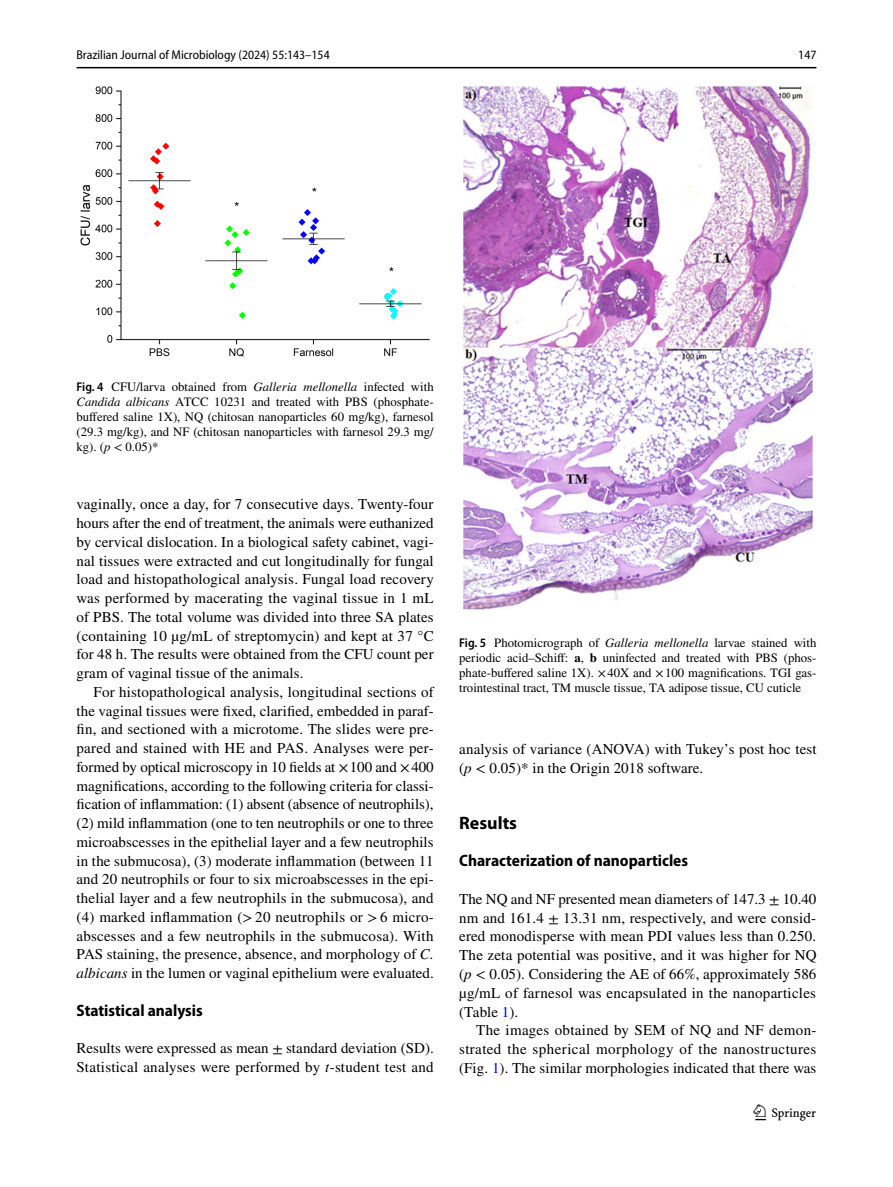
<style>
.page{position:relative;width:893px;height:1187px;background:#fff}
.page>*{position:absolute;margin:0;border:0;box-sizing:border-box;transform-origin:0 0}
.t1{font:22.5px "Springnew Regular 3";color:#000}
.t2{font:700 18px "Myriad Pro";color:#000}
.t3{font:700 semi-condensed 16.5px "Myriad Pro";color:#000}
.t4{font:15px/18.8px "STIX";letter-spacing:.005em;color:#000;text-align:justify}
.t5{font:12.75px/15px "STIX";color:#000;text-align:justify}
.t6{font:semi-condensed 12.75px "Myriad Pro";color:#000}
.s1{font-family:"Myriad Pro";font-weight:600;font-stretch:semi-condensed}
.s2{font-style:italic}
.s3{font-weight:700}
.s4{color:#00f}
</style>
<div class="page">
<hr style="left:77px;top:67px;width:739px;height:1px;background:#000">
<img style="left:81px;top:87px;width:348px;height:269px">
<img style="left:463px;top:87px;width:349px;height:523px">
<p class="t6" style="left:77px;top:48px;width:255px">Brazilian Journal of Microbiology (2024) 55:143–154</p>
<p class="t6" style="left:798px;top:48px;width:20px">147</p>
<p class="t5" style="left:77px;top:380px;width:359px"><span class="s1">Fig. 4</span> CFU/larva obtained from <span class="s2">Galleria mellonella</span> infected with <span class="s2">Candida albicans</span> ATCC 10231 and treated with PBS (phosphate&shy;buffered saline 1X), NQ (chitosan nanoparticles 60 mg/kg), farnesol (29.3 mg/kg), and NF (chitosan nanoparticles with farnesol 29.3 mg/ kg). (<span class="s2">p</span> &lt; 0.05)*</p>
<p class="t4" style="left:77px;top:496px;width:359px">vaginally, once a day, for 7 consecutive days. Twenty-four hours after the end of treatment, the animals were euthanized by cervical dislocation. In a biological safety cabinet, vagi&shy;nal tissues were extracted and cut longitudinally for fungal load and histopathological analysis. Fungal load recovery was performed by macerating the vaginal tissue in 1 mL of PBS. The total volume was divided into three SA plates (containing 10 µg/mL of streptomycin) and kept at 37 °C for 48 h. The results were obtained from the CFU count per gram of vaginal tissue of the animals.</p>
<p class="t4" style="left:77px;top:683px;width:359px;text-indent:17px">For histopathological analysis, longitudinal sections of the vaginal tissues were fixed, clarified, embedded in paraf&shy;fin, and sectioned with a microtome. The slides were pre&shy;pared and stained with HE and PAS. Analyses were per&shy;formed by optical microscopy in 10 fields at ×100 and ×400 magnifications, according to the following criteria for classi&shy;fication of inflammation: (1) absent (absence of neutrophils), (2) mild inflammation (one to ten neutrophils or one to three microabscesses in the epithelial layer and a few neutrophils in the submucosa), (3) moderate inflammation (between 11 and 20 neutrophils or four to six microabscesses in the epi&shy;thelial layer and a few neutrophils in the submucosa), and (4) marked inflammation (&gt;20 neutrophils or &gt;6 micro&shy;abscesses and a few neutrophils in the submucosa). With PAS staining, the presence, absence, and morphology of <span class="s2">C. albicans</span> in the lumen or vaginal epithelium were evaluated.</p>
<p class="t3" style="left:77px;top:1000px;width:128px">Statistical analysis</p>
<p class="t4" style="left:77px;top:1039px;width:359px">Results were expressed as mean ± standard deviation (SD).<br>Statistical analyses were performed by <span class="s2">t</span>-student test and</p>
<p class="t5" style="left:459px;top:635px;width:359px"><span class="s1">Fig. 5</span> Photomicrograph of <span class="s2">Galleria mellonella</span> larvae stained with periodic acid–Schiff: <span class="s3">a</span>, <span class="s3">b</span> uninfected and treated with PBS (phos&shy;phate-buffered saline 1X). ×40X and ×100 magnifications. TGI gas&shy;trointestinal tract, TM muscle tissue, TA adipose tissue, CU cuticle</p>
<p class="t4" style="left:459px;top:740px;width:359px">analysis of variance (ANOVA) with Tukey’s post hoc test (<span class="s2">p</span> &lt; 0.05)* in the Origin 2018 software.</p>
<p class="t2" style="left:459px;top:811px;width:59px">Results</p>
<p class="t3" style="left:459px;top:851px;width:230px">Characterization of nanoparticles</p>
<p class="t4" style="left:459px;top:890px;width:359px">The NQ and NF presented mean diameters of 147.3 ± 10.40 nm and 161.4 ± 13.31 nm, respectively, and were consid&shy;ered monodisperse with mean PDI values less than 0.250.<br>The zeta potential was positive, and it was higher for NQ (<span class="s2">p</span> &lt; 0.05). Considering the AE of 66%, approximately 586 µg/mL of farnesol was encapsulated in the nanoparticles (Table <span class="s4">1</span>).</p>
<p class="t4" style="left:459px;top:1021px;width:359px;text-indent:17px">The images obtained by SEM of NQ and NF demon&shy;strated the spherical morphology of the nanostructures (Fig. <span class="s4">1</span>). The similar morphologies indicated that there was</p>
<h1 class="t1" style="left:755px;top:1104px;width:62px">1 3</h1>
</div>
